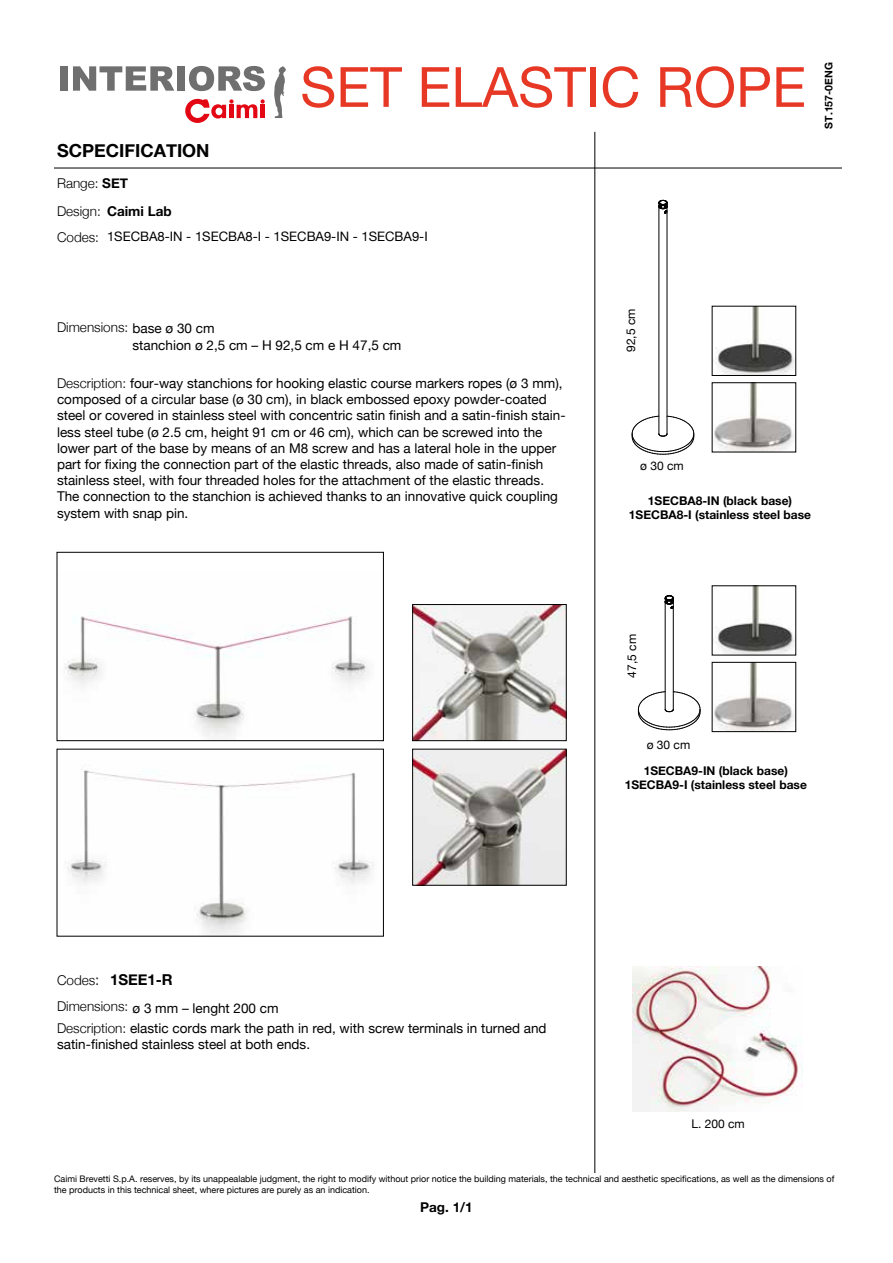
<style>
.page{position:relative;width:893px;height:1263px;background:#fff}
.page>*{position:absolute;margin:0;border:0;box-sizing:border-box;transform-origin:0 0}
.t1{font:55.5px "Helvetica Neue";color:#e73725}
.t2{font:700 18px "Helvetica Neue";color:#000}
.t3{font:700 15px "Helvetica Neue";color:#000}
.t4{font:13.5px/16.2px "Helvetica Neue";color:#000}
.t5{font:300 13.5px/28.5px "Helvetica Neue";color:#000}
.t6{font:700 13.5px "Helvetica Neue";color:#000}
.t7{font:13.05px "Helvetica Neue";color:#000}
.t8{font:700 12px/14.4px "Helvetica Neue";color:#000;text-align:center}
.t9{font:12px "Helvetica Neue";color:#000}
.t10{font:700 10.5px "Helvetica Neue";color:#000}
.t11{font:9px/10.8px "Helvetica Neue";color:#000}
.s1{font-weight:700}
.s2{font-weight:300;font-size:13.5px}
.s3{font-weight:400}
.s4{font-weight:300}
</style>
<div class="page">
<img style="left:65px;top:616px;width:304px;height:121px">
<div style="left:57px;top:552px;width:327px;height:189px;border:1px solid #000"></div>
<img style="left:67px;top:769px;width:307px;height:165px">
<hr style="left:595px;top:132px;width:1px;height:1054px;background:#000">
<hr style="left:54px;top:168px;width:788px;height:1px;background:#000">
<div style="left:54px;top:1174px;width:785px;height:24px;background:#fff"></div>
<div style="left:60px;top:66px;width:8px;height:25px;background:#706f6f"></div>
<svg style="left:73px;top:66px;width:101px;height:25px"></svg>
<div style="left:177px;top:66px;width:8px;height:25px;background:#706f6f"></div>
<svg style="left:189px;top:66px;width:76px;height:25px"></svg>
<svg style="left:274px;top:66px;width:12px;height:52px"></svg>
<svg style="left:185px;top:99px;width:80px;height:24px"></svg>
<img style="left:715px;top:308px;width:79px;height:66px">
<div style="left:712px;top:306px;width:84px;height:70px;border:1px solid #000"></div>
<img style="left:715px;top:588px;width:79px;height:65px">
<img style="left:714px;top:384px;width:80px;height:66px">
<img style="left:714px;top:664px;width:80px;height:66px">
<div style="left:712px;top:662px;width:84px;height:70px;border:1px solid #000"></div>
<img style="left:633px;top:966px;width:170px;height:145px">
<svg style="left:632px;top:416px;width:62px;height:39px"></svg>
<hr style="left:667px;top:207px;width:1px;height:227px;background:#000">
<hr style="left:659px;top:206px;width:1px;height:228px;background:#000">
<svg style="left:659px;top:200px;width:9px;height:14px"></svg>
<img style="left:414px;top:606px;width:150px;height:133px">
<div style="left:412px;top:604px;width:154px;height:137px;border:1px solid #000"></div>
<img style="left:414px;top:751px;width:150px;height:132px">
<svg style="left:638px;top:691px;width:63px;height:39px"></svg>
<hr style="left:673px;top:602px;width:1px;height:107px;background:#000">
<hr style="left:665px;top:602px;width:1px;height:107px;background:#000">
<svg style="left:665px;top:595px;width:9px;height:14px"></svg>
<h2 class="t2" style="left:57px;top:137px;width:154px">SCPECIFICATION</h2>
<p class="t5" style="left:57px;top:168px;width:116px">Range: <span class="s1">SET<br></span>Design: <span class="s1">Caimi Lab</span></p>
<h1 class="t1" style="left:300px;top:47px;width:507px">SET ELASTIC ROPE</h1>
<p class="t10" style="left:821px;top:129px;width:68px;rotate:-90deg">ST.157-0ENG</p>
<p class="t7" style="left:57px;top:227px;width:372px"><span class="s2">Codes:</span> 1SECBA8-IN - 1SECBA8-I - 1SECBA9-IN - 1SECBA9-I</p>
<p class="t5" style="left:57px;top:312px;width:159px">Dimensions: <span class="s3">base ø 30 cm</span></p>
<p class="t4" style="left:133px;top:337px;width:270px">stanchion ø 2,5 cm – H 92,5 cm e H 47,5 cm</p>
<p class="t4" style="left:57px;top:376px;width:510px"><span class="s4">Description:</span> four-way stanchions for hooking elastic course markers ropes (ø 3 mm), composed of a circular base (ø 30 cm), in black embossed epoxy powder-coated steel or covered in stainless steel with concentric satin finish and a satin-finish stain&shy;less steel tube (ø 2.5 cm, height 91 cm or 46 cm), which can be screwed into the lower part of the base by means of an M8 screw and has a lateral hole in the upper part for fixing the connection part of the elastic threads, also made of satin-finish stainless steel, with four threaded holes for the attachment of the elastic threads.<br>The connection to the stanchion is achieved thanks to an innovative quick coupling system with snap pin.</p>
<p class="t9" style="left:622px;top:352px;width:45px;rotate:-90deg">92,5 cm</p>
<p class="t9" style="left:640px;top:457px;width:45px">ø 30 cm</p>
<p class="t8" style="left:629px;top:493px;width:184px">1SECBA8-IN (black base)<br>1SECBA8-I (stainless steel base</p>
<p class="t9" style="left:623px;top:677px;width:45px;rotate:-90deg">47,5 cm</p>
<p class="t9" style="left:647px;top:736px;width:45px">ø 30 cm</p>
<p class="t8" style="left:625px;top:763px;width:184px">1SECBA9-IN (black base)<br>1SECBA9-I (stainless steel base</p>
<p class="t3" style="left:57px;top:968px;width:117px"><span class="s2">Codes</span><span class="s4">:</span> 1SEE1-R</p>
<p class="t4" style="left:57px;top:1000px;width:223px"><span class="s4">Dimensions:</span> ø 3 mm – lenght 200 cm</p>
<p class="t4" style="left:57px;top:1021px;width:491px"><span class="s4">Description:</span> elastic cords mark the path in red, with screw terminals in turned and satin-finished stainless steel at both ends.</p>
<p class="t9" style="left:691px;top:1115px;width:55px">L. 200 cm</p>
<p class="t11" style="left:54px;top:1174px;width:782px">Caimi Brevetti S.p.A. reserves, by its unappealable judgment, the right to modify without prior notice the building materials, the technical and aesthetic specifications, as well as the dimensions of the products in this technical sheet, where pictures are purely as an indication.</p>
<p class="t6" style="left:420px;top:1196px;width:54px">Pag. 1/1</p>
</div>
